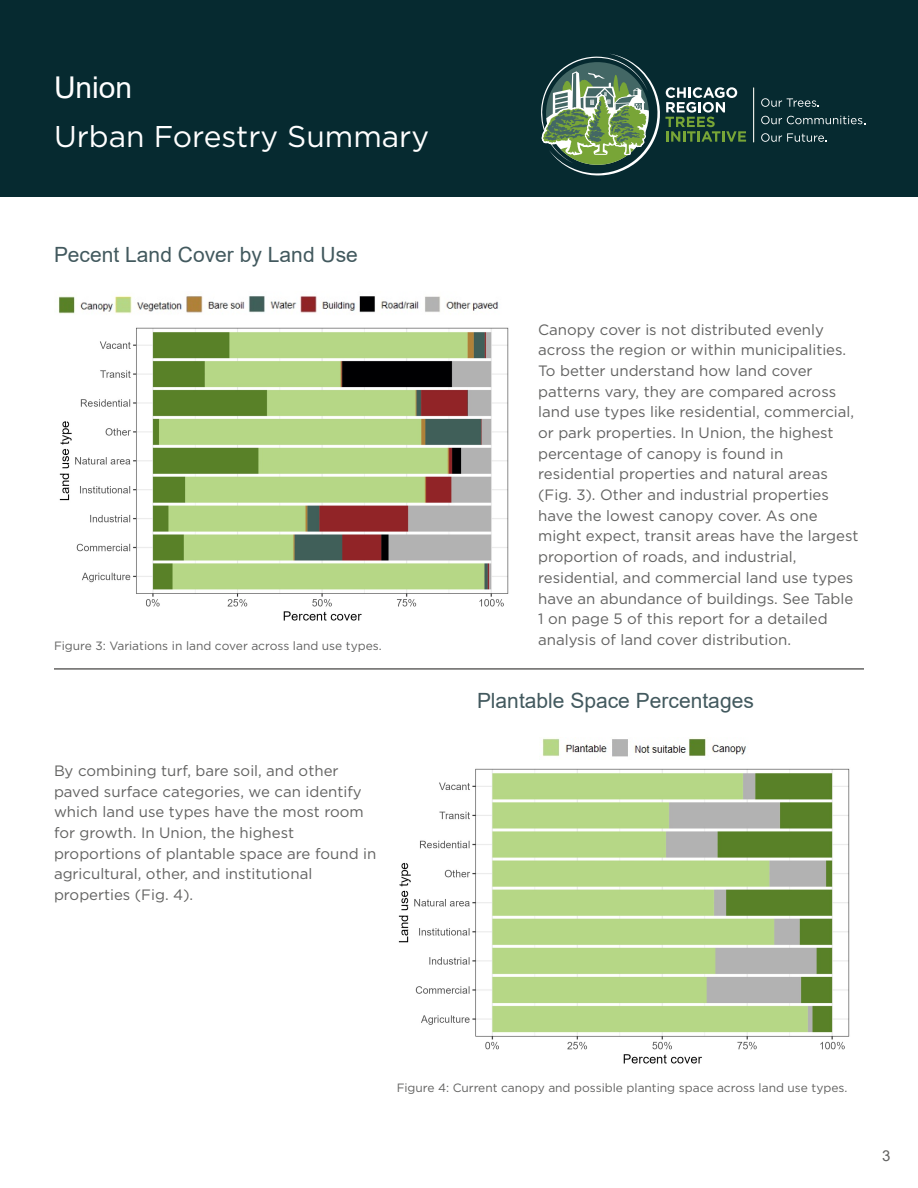
<style>
.page{position:relative;width:918px;height:1188px;background:#fff}
.page>*{position:absolute;margin:0;border:0;box-sizing:border-box;transform-origin:0 0}
.t1{font:30px "Gotham";color:#fff}
.t2{font:30px "Arial";color:#fff}
.t3{font:21px "Arial";color:#42595e}
.t4{font:15px/20.7px "Gotham";letter-spacing:-.005em;color:#626261}
.t5{font:15px "Arial";color:#626261}
.t6{font:12px "Gotham";letter-spacing:-.005em;color:#626261}
</style>
<div class="page">
<div style="left:0;top:0;width:918px;height:196px;background:#062a30"></div>
<hr style="left:753px;top:88px;width:1px;height:54px;background:#fff">
<svg style="left:761px;top:98px;width:58px;height:9px"></svg>
<svg style="left:761px;top:116px;width:104px;height:8px"></svg>
<svg style="left:761px;top:133px;width:65px;height:9px"></svg>
<svg style="left:541px;top:54px;width:205px;height:121px"></svg>
<img style="left:59px;top:327px;width:450px;height:294px">
<img style="left:398px;top:768px;width:452px;height:296px">
<hr style="left:54px;top:669px;width:810px;height:1px;background:#181715">
<img style="left:58px;top:296px;width:441px;height:18px">
<img style="left:542px;top:738px;width:205px;height:19px">
<h1 class="t2" style="left:54px;top:71px;width:80px">Union</h1>
<h1 class="t1" style="left:54px;top:123px;width:377px">Urban Forestry Summary</h1>
<h2 class="t3" style="left:54px;top:243px;width:305px">Pecent Land Cover by Land Use</h2>
<p class="t6" style="left:54px;top:640px;width:329px">Figure 3: Variations in land cover across land use types.</p>
<p class="t4" style="left:54px;top:761px;width:324px">By combining turf, bare soil, and other paved surface categories, we can identify which land use types have the most room for growth. In Union, the highest proportions of plantable space are found in agricultural, other, and institutional properties (Fig. 4).</p>
<p class="t4" style="left:538px;top:320px;width:322px">Canopy cover is not distributed evenly across the region or within municipalities.<br>To better understand how land cover patterns vary, they are compared across land use types like residential, commercial, or park properties. In Union, the highest percentage of canopy is found in residential properties and natural areas (Fig. 3). Other and industrial properties have the lowest canopy cover. As one might expect, transit areas have the largest proportion of roads, and industrial, residential, and commercial land use types have an abundance of buildings. See Table 1 on page 5 of this report for a detailed analysis of land cover distribution.</p>
<h2 class="t3" style="left:477px;top:689px;width:278px">Plantable Space Percentages</h2>
<p class="t6" style="left:397px;top:1083px;width:452px">Figure 4: Current canopy and possible planting space across land use types.</p>
<p class="t5" style="left:882px;top:1147px;width:10px">3</p>
</div>
